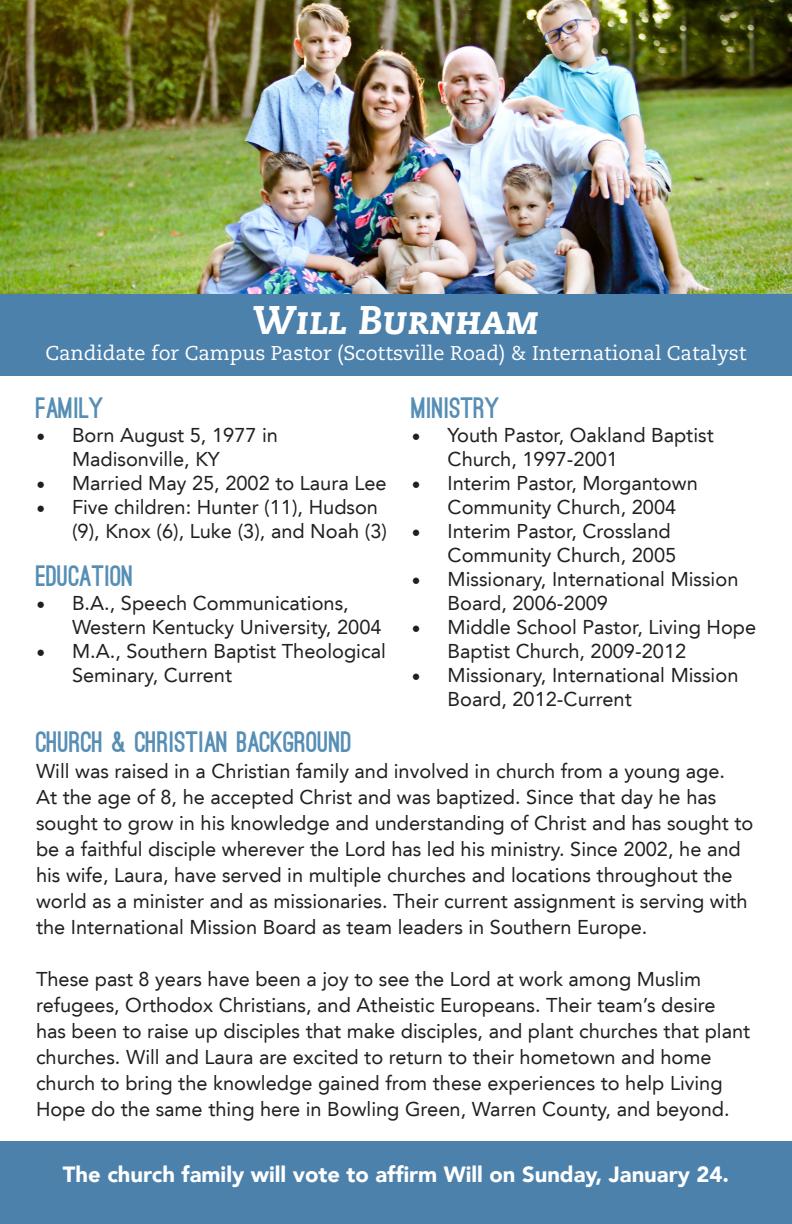
<style>
.page{position:relative;width:792px;height:1224px;background:#fff}
.page>*{position:absolute;margin:0;border:0;box-sizing:border-box;transform-origin:0 0}
.t1{font:40px "Caecilia Heavy Italic SC";color:#fff}
.t2{font:900 28px "Ostrich Sans";color:#568eb5}
.t3{font:900 22px "Avenir LT";color:#fff}
.t4{font:20px/26px "Avenir LT";color:#231f20}
.t5{font:20px "Caecilia";color:#fff}
.s1{font-family:"Minion Pro";font-size:24px}
</style>
<div class="page">
<div style="left:0;top:292px;width:792px;height:83px;background:#4c81ac"></div>
<div style="left:0;top:1141px;width:792px;height:83px;background:#4c81ac"></div>
<img style="left:0;top:0;width:792px;height:294px">
<p class="t1" style="left:253px;top:296px;width:288px">Will Burnham</p>
<p class="t5" style="left:45px;top:341px;width:703px">Candidate for Campus Pastor (Scottsville Road) &amp; International Catalyst</p>
<p class="t2" style="left:36px;top:397px;width:69px">FAMILY</p>
<p class="t4" style="left:72px;top:423px;width:208px;line-height:24px;text-indent:-36px"><span class="s1">•</span> Born August 5, 1977 in<br>Madisonville, KY</p>
<p class="t4" style="left:36px;top:470px;width:352px"><span class="s1">•</span> Married May 25, 2002 to Laura Lee</p>
<p class="t4" style="left:72px;top:495px;width:317px;line-height:24px;text-indent:-36px"><span class="s1">•</span> Five children: Hunter (11), Hudson (9), Knox (6), Luke (3), and Noah (3)</p>
<p class="t2" style="left:36px;top:565px;width:99px">EDUCATION</p>
<p class="t4" style="left:72px;top:591px;width:311px;line-height:24px;text-indent:-36px"><span class="s1">•</span> B.A., Speech Communications,<br>Western Kentucky University, 2004</p>
<p class="t4" style="left:72px;top:639px;width:315px;line-height:24px;text-indent:-36px"><span class="s1">•</span> M.A., Southern Baptist Theological<br>Seminary, Current</p>
<p class="t2" style="left:412px;top:397px;width:90px">MINISTRY</p>
<p class="t4" style="left:448px;top:423px;width:268px;line-height:24px;text-indent:-36px"><span class="s1">•</span> Youth Pastor, Oakland Baptist<br>Church, 1997-2001</p>
<p class="t4" style="left:448px;top:471px;width:252px;line-height:24px;text-indent:-36px"><span class="s1">•</span> Interim Pastor, Morgantown<br>Community Church, 2004</p>
<p class="t4" style="left:412px;top:519px;width:266px;line-height:24px;text-align:right"><span class="s1">•</span> Interim Pastor, Crossland<br>Community Church, 2005</p>
<p class="t4" style="left:448px;top:567px;width:292px;line-height:24px;text-indent:-36px"><span class="s1">•</span> Missionary, International Mission<br>Board, 2006-2009</p>
<p class="t4" style="left:448px;top:615px;width:310px;line-height:24px;text-indent:-36px"><span class="s1">•</span> Middle School Pastor, Living Hope<br>Baptist Church, 2009-2012</p>
<p class="t4" style="left:448px;top:663px;width:292px;line-height:24px;text-indent:-36px"><span class="s1">•</span> Missionary, International Mission<br>Board, 2012-Current</p>
<p class="t2" style="left:36px;top:732px;width:318px">CHURCH &amp; CHRISTIAN BACKGROUND</p>
<p class="t4" style="left:36px;top:758px;width:719px">Will was raised in a Christian family and involved in church from a young age.<br>At the age of 8, he accepted Christ and was baptized. Since that day he has sought to grow in his knowledge and understanding of Christ and has sought to be a faithful disciple wherever the Lord has led his ministry. Since 2002, he and his wife, Laura, have served in multiple churches and locations throughout the world as a minister and as missionaries. Their current assignment is serving with the International Mission Board as team leaders in Southern Europe.</p>
<p class="t4" style="left:36px;top:966px;width:716px">These past 8 years have been a joy to see the Lord at work among Muslim refugees, Orthodox Christians, and Atheistic Europeans. Their team’s desire has been to raise up disciples that make disciples, and plant churches that plant churches. Will and Laura are excited to return to their hometown and home church to bring the knowledge gained from these experiences to help Living Hope do the same thing here in Bowling Green, Warren County, and beyond.</p>
<p class="t3" style="left:63px;top:1161px;width:668px">The church family will vote to affirm Will on Sunday, January 24.</p>
</div>
